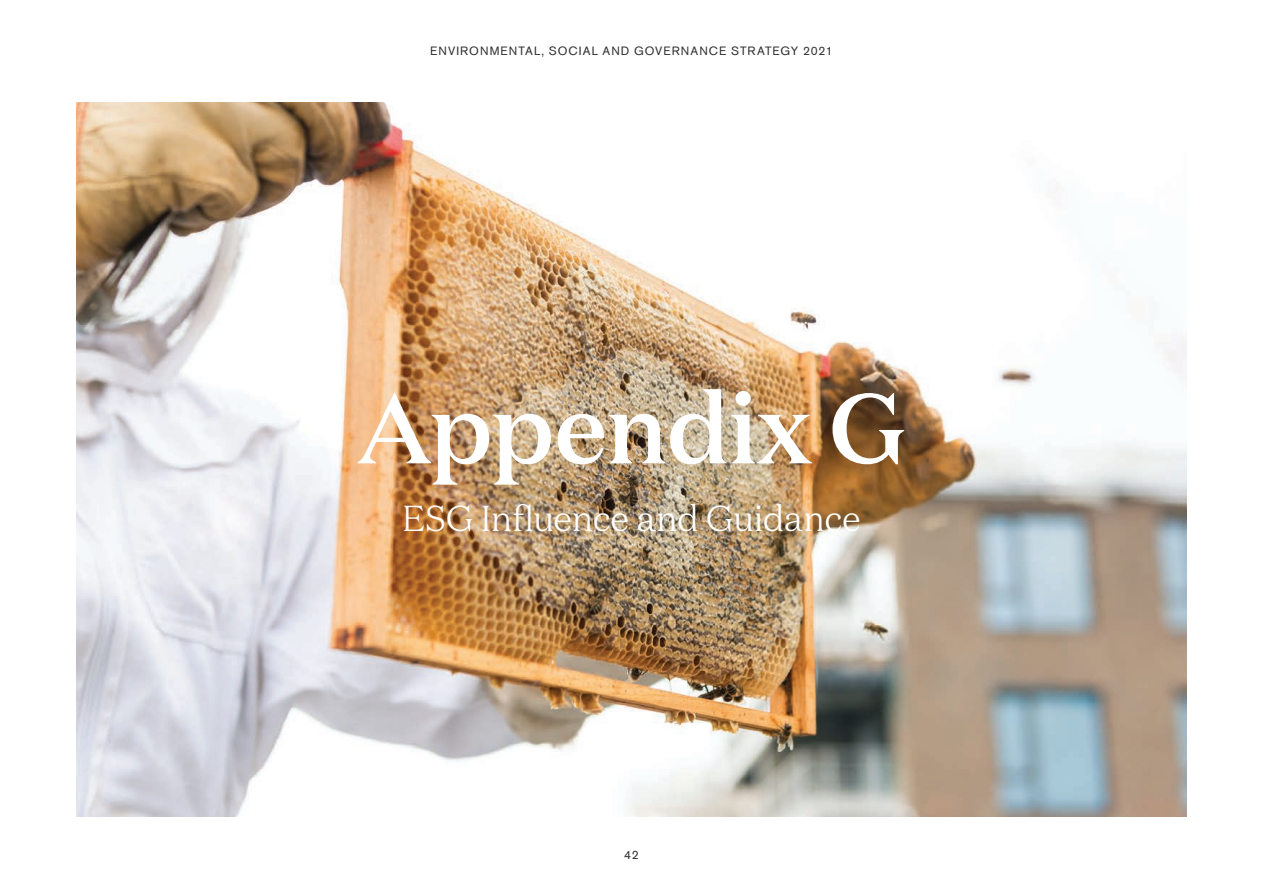
<style>
.page{position:relative;width:1263px;height:893px;background:#fff}
.page>*{position:absolute;margin:0;border:0;box-sizing:border-box;transform-origin:0 0}
.t1{font:500 99px "Domaine Text";letter-spacing:-.02em;color:#fff}
.t2{font:300 36px "Domaine Text";letter-spacing:-.015em;color:#fff}
.t3{font:12px "Akzidenz Grotesk Std";letter-spacing:.09em;color:#312f30}
</style>
<div class="page">
<img style="left:77px;top:102px;width:1109px;height:714px">
<p class="t3" style="left:430px;top:44px;width:404px">ENVIRONMENTAL, SOCIAL AND GOVERNANCE STRATEGY 2021</p>
<h1 class="t1" style="left:356px;top:365px;width:552px">Appendix G</h1>
<h2 class="t2" style="left:402px;top:496px;width:460px">ESG Influence and Guidance</h2>
<p class="t3" style="left:624px;top:848px;width:16px">42</p>
</div>
